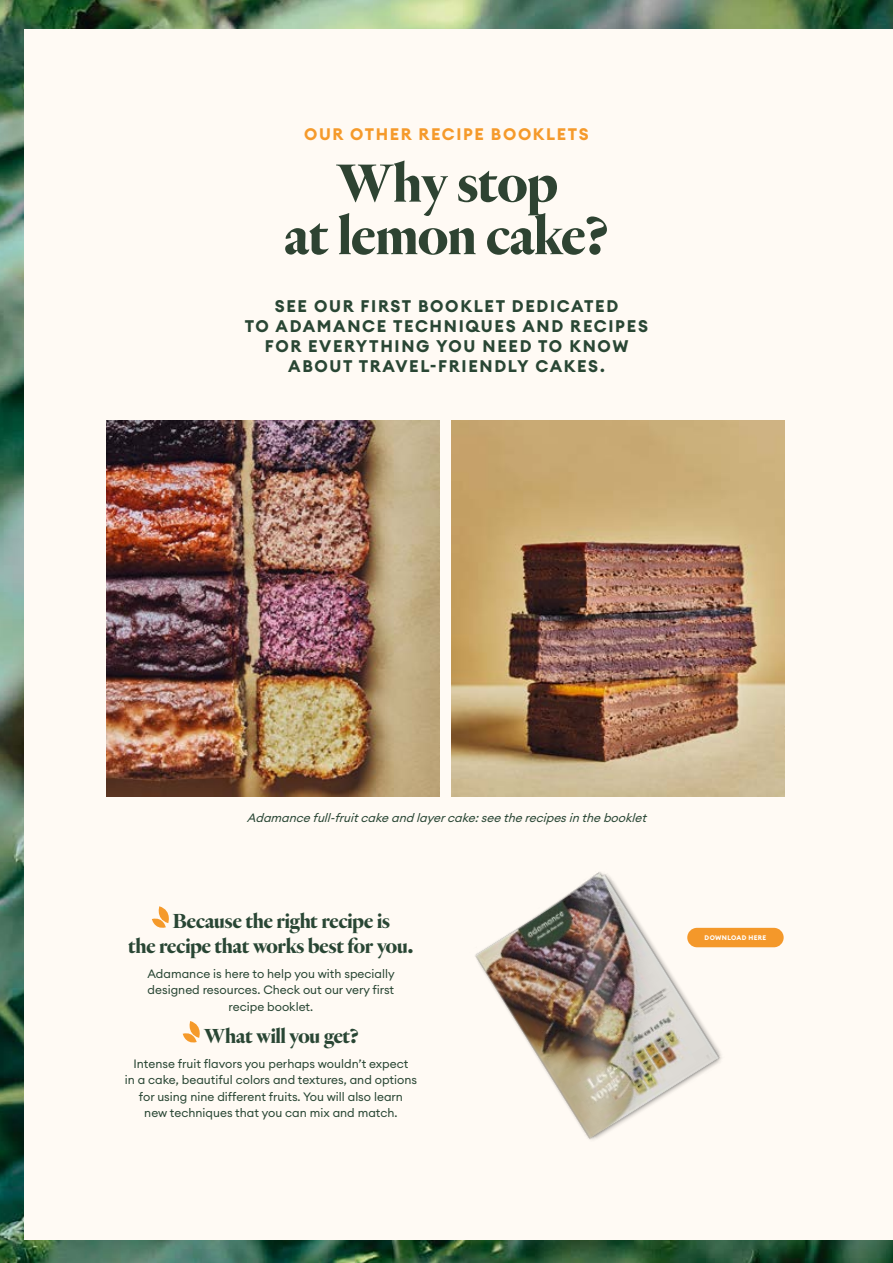
<style>
.page{position:relative;width:893px;height:1263px;background:#fff}
.page>*{position:absolute;margin:0;border:0;box-sizing:border-box;transform-origin:0 0}
.t1{font:700 55.5px/52.5px "Heldane Display";color:#2e4332;text-align:center}
.t2{font:700 21px/25.2px "Heldane Display";color:#294634}
.t3{font:700 16.65px/20px "Euclid Circular A";letter-spacing:.1em;color:#294634;text-align:center}
.t4{font:700 16.5px "Euclid Circular A";letter-spacing:.1em;color:#f59a2b}
.t5{font:12px/16.5px "Euclid Circular A";color:#294634;text-align:center}
.t6{font:italic 12px "Euclid Circular A";color:#294634}
.t7{font:700 6.6px "Euclid Circular A";letter-spacing:.05em;color:#fff}
</style>
<div class="page">
<img style="left:0;top:0;width:893px;height:1263px">
<div style="left:24px;top:29px;width:869px;height:1210px;background:#fffaf4"></div>
<svg style="left:152px;top:906px;width:17px;height:22px"></svg>
<svg style="left:183px;top:1021px;width:17px;height:22px"></svg>
<img style="left:106px;top:420px;width:333px;height:376px">
<img style="left:451px;top:420px;width:333px;height:370px">
<img style="left:391px;top:790px;width:394px;height:350px">
<div style="left:687px;top:928px;width:97px;height:19px;background:#f4982a;border-radius:10px"></div>
<h3 class="t4" style="left:304px;top:123px;width:286px">OUR OTHER RECIPE BOOKLETS</h3>
<h1 class="t1" style="left:284px;top:158px;width:326px">Why stop<br>at lemon cake?</h1>
<h3 class="t3" style="left:245px;top:296px;width:405px">SEE OUR FIRST BOOKLET DEDICATED<br>TO ADAMANCE TECHNIQUES AND RECIPES<br>FOR EVERYTHING YOU NEED TO KNOW<br>ABOUT TRAVEL-FRIENDLY CAKES.</h3>
<p class="t6" style="left:247px;top:810px;width:405px">Adamancefull-fruitcakeandlayercake:seetherecipesinthebooklet</p>
<h2 class="t2" style="left:129px;top:908px;width:286px;text-indent:44px">Because the right recipe is the recipe that works best for you.</h2>
<p class="t5" style="left:147px;top:965px;width:249px">Adamance is here to help you with specially designed resources. Check out our very first recipe booklet.</p>
<h2 class="t2" style="left:204px;top:1023px;width:157px">What will you get?</h2>
<p class="t5" style="left:125px;top:1055px;width:294px">Intense fruit flavors you perhaps wouldn’t expect<br>in a cake, beautiful colors and textures, and options for using nine different fruits. You will also learn<br>new techniques that you can mix and match.</p>
<p class="t7" style="left:705px;top:933px;width:63px">DOWNLOAD HERE</p>
</div>
